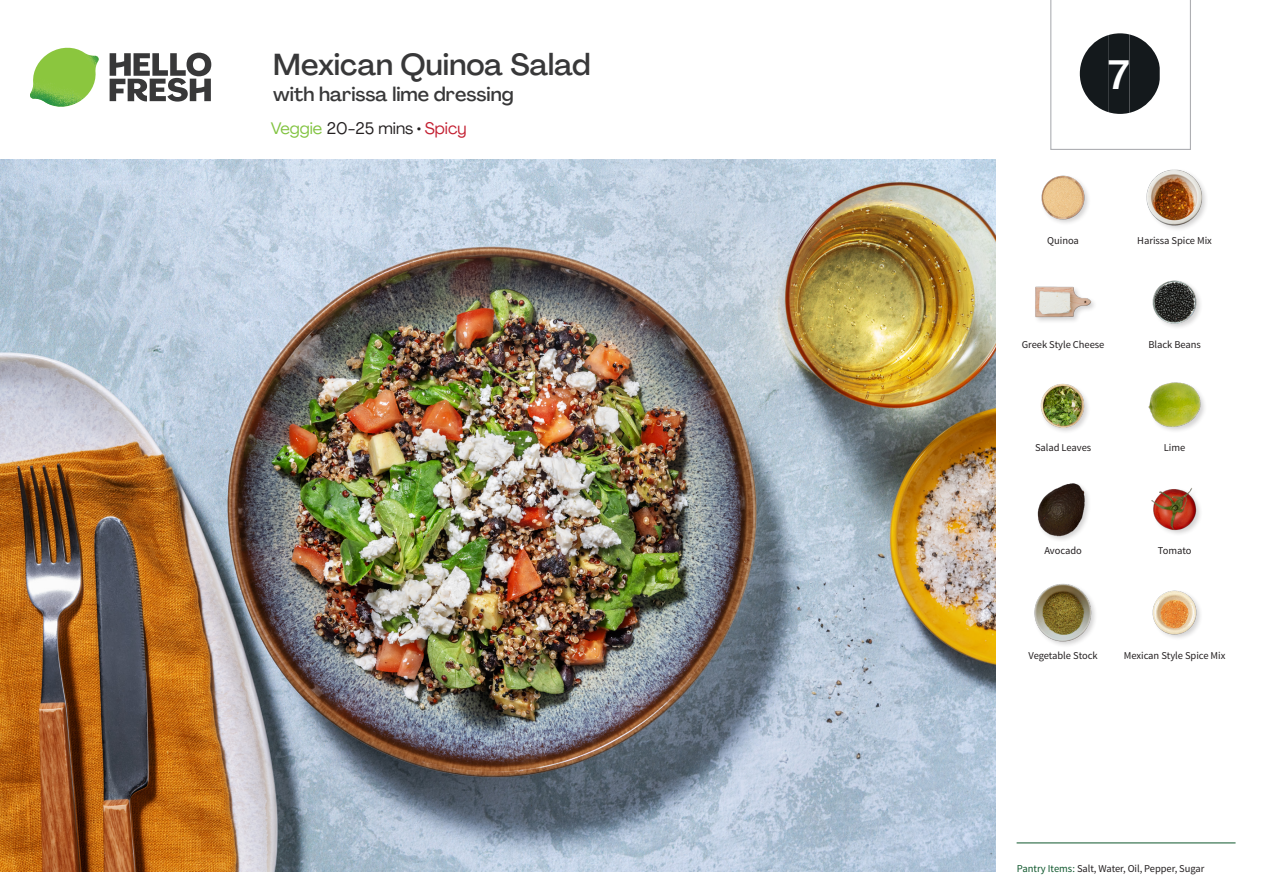
<style>
.page{position:relative;width:1263px;height:893px;background:#fff}
.page>*{position:absolute;margin:0;border:0;box-sizing:border-box;transform-origin:0 0}
._24_Recipe_Nr_Bag{font:500 40.5px "Agrandir";color:#fff}
._15_Titel_UK{font:500 30px "Agrandir";color:#383839}
._15_Titel_UK-2{font:500 19.5px "Agrandir";color:#383839}
._02_Box_Type{font:16.5px "Agrandir";color:#231f20}
._18_FRONT_ingredient{font:10.5px "Source Sans Pro";letter-spacing:-.005em;color:#231f20}
.t1{font:10.5px "Source Sans Variable";letter-spacing:-.005em;color:#231f20}
.s1{color:#81c340}
.s2{color:#c31f31}
.s3{font-family:"Source Sans Pro";color:#0e572c}
</style>
<div class="page">
<svg style="left:110px;top:53px;width:101px;height:49px"></svg>
<img style="left:30px;top:48px;width:69px;height:59px">
<img style="left:0;top:159px;width:995px;height:713px">
<hr style="left:1016px;top:843px;width:219px;height:1px;background:#0e572c">
<img style="left:1041px;top:175px;width:48px;height:48px">
<div style="left:1146px;top:169px;width:62px;height:63px;background:#231f20;opacity:.2"></div>
<img style="left:1146px;top:169px;width:57px;height:57px">
<img style="left:1152px;top:280px;width:49px;height:47px">
<img style="left:1035px;top:286px;width:57px;height:35px">
<div style="left:1148px;top:381px;width:59px;height:52px;background:#231f20;opacity:.2"></div>
<img style="left:1148px;top:381px;width:55px;height:52px">
<img style="left:1040px;top:383px;width:48px;height:49px">
<img style="left:1151px;top:488px;width:49px;height:46px">
<div style="left:1036px;top:482px;width:55px;height:61px;background:#231f20;opacity:.2"></div>
<img style="left:1036px;top:482px;width:55px;height:56px">
<img style="left:1152px;top:590px;width:49px;height:48px">
<div style="left:1033px;top:583px;width:65px;height:65px;background:#231f20;opacity:.2"></div>
<img style="left:1034px;top:584px;width:58px;height:57px">
<svg style="left:1050px;top:0;width:141px;height:150px"></svg>
<p class="_15_Titel_UK" style="left:273px;top:46px;width:319px">Mexican Quinoa Salad</p>
<p class="_15_Titel_UK-2" style="left:273px;top:82px;width:242px">with harissa lime dressing</p>
<p class="_02_Box_Type" style="left:271px;top:118px;width:197px"><span class="s1">Veggie</span> 20-25 mins • <span class="s2">Spicy</span></p>
<p class="_24_Recipe_Nr_Bag" style="left:1108px;top:50px;width:23px">7</p>
<p class="_18_FRONT_ingredient" style="left:1047px;top:234px;width:33px">Quinoa</p>
<p class="_18_FRONT_ingredient" style="left:1137px;top:234px;width:76px">Harissa Spice Mix</p>
<p class="_18_FRONT_ingredient" style="left:1022px;top:338px;width:84px">Greek Style Cheese</p>
<p class="_18_FRONT_ingredient" style="left:1148px;top:338px;width:54px">Black Beans</p>
<p class="_18_FRONT_ingredient" style="left:1035px;top:441px;width:58px">Salad Leaves</p>
<p class="_18_FRONT_ingredient" style="left:1164px;top:441px;width:23px">Lime</p>
<p class="_18_FRONT_ingredient" style="left:1044px;top:544px;width:39px">Avocado</p>
<p class="_18_FRONT_ingredient" style="left:1158px;top:544px;width:35px">Tomato</p>
<p class="_18_FRONT_ingredient" style="left:1028px;top:649px;width:71px">Vegetable Stock</p>
<p class="_18_FRONT_ingredient" style="left:1124px;top:649px;width:103px">Mexican Style Spice Mix</p>
<p class="t1" style="left:1017px;top:862px;width:189px"><span class="s3">Pantry Items:</span> Salt, Water, Oil, Pepper, Sugar</p>
</div>
